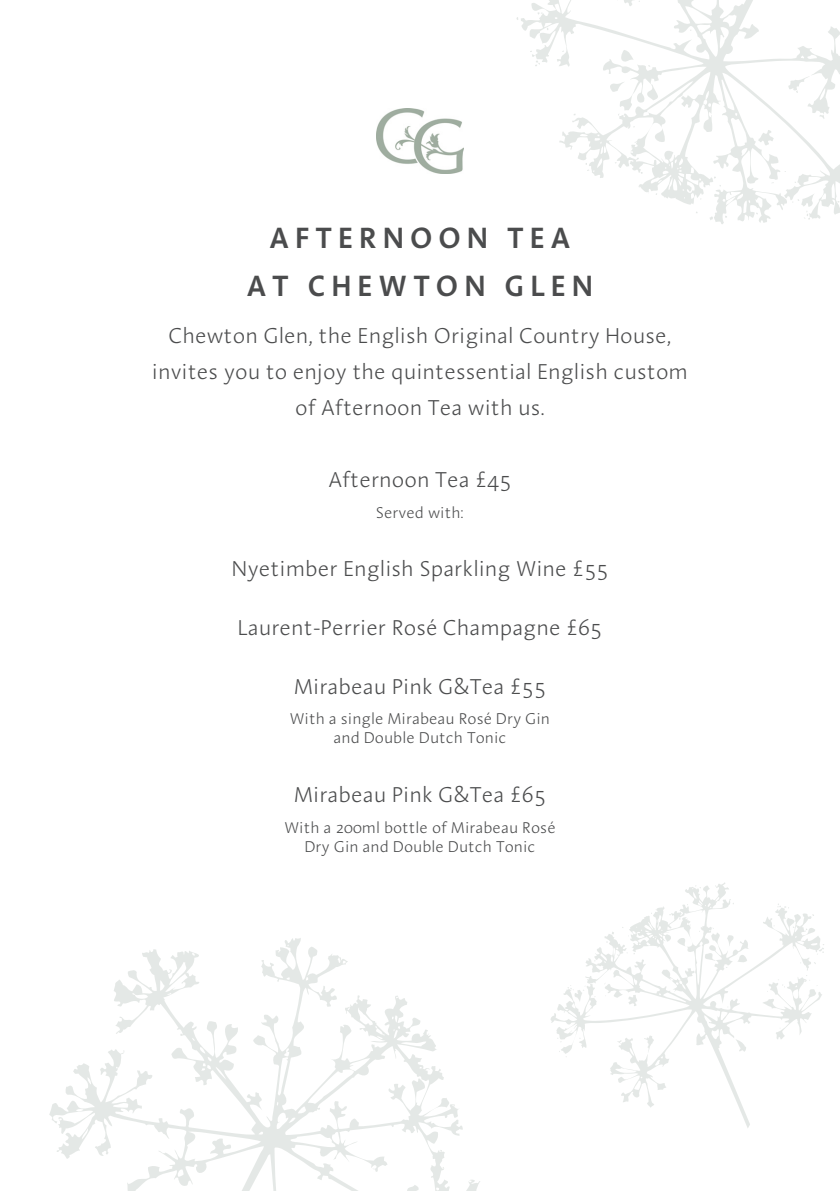
<style>
.page{position:relative;width:840px;height:1191px;background:#fff}
.page>*{position:absolute;margin:0;border:0;box-sizing:border-box;transform-origin:0 0}
.t1{font:600 30px "Linotype Aroma";letter-spacing:.2em;color:#4b4c4d}
.t2{font:300 22px "Linotype Aroma";color:#4b4c4d}
.t3{font:300 16px/19.2px "Linotype Aroma";color:#4b4c4d;text-align:center}
</style>
<div class="page">
<svg style="left:49px;top:938px;width:431px;height:253px"></svg>
<img style="left:377px;top:109px;width:86px;height:65px">
<svg style="left:521px;top:0;width:318px;height:224px"></svg>
<svg style="left:791px;top:193px;width:24px;height:27px"></svg>
<svg style="left:550px;top:882px;width:271px;height:246px"></svg>
<svg style="left:567px;top:985px;width:18px;height:18px"></svg>
<p class="t1" style="left:269px;top:218px;width:302px">AFTERNOON TEA</p>
<p class="t1" style="left:246px;top:266px;width:348px">AT CHEWTON GLEN</p>
<p class="t2" style="left:168px;top:322px;width:504px">Chewton Glen, the English Original Country House,</p>
<p class="t2" style="left:152px;top:358px;width:537px">invites you to enjoy the quintessential English custom</p>
<p class="t2" style="left:295px;top:394px;width:251px">of Afternoon Tea with us.</p>
<p class="t2" style="left:328px;top:466px;width:184px">Afternoon Tea £45</p>
<p class="t3" style="left:375px;top:502px;width:90px">Served with:</p>
<p class="t2" style="left:231px;top:555px;width:378px">Nyetimber English Sparkling Wine £55</p>
<p class="t2" style="left:237px;top:614px;width:366px">Laurent-Perrier Rosé Champagne £65</p>
<p class="t2" style="left:293px;top:672px;width:254px">Mirabeau Pink G&amp;Tea £55</p>
<p class="t3" style="left:290px;top:709px;width:261px">With a single Mirabeau Rosé Dry Gin and Double Dutch Tonic</p>
<p class="t2" style="left:293px;top:781px;width:254px">Mirabeau Pink G&amp;Tea £65</p>
<p class="t3" style="left:284px;top:817px;width:272px">With a 200ml bottle of Mirabeau Rosé<br>Dry Gin and Double Dutch Tonic</p>
</div>
